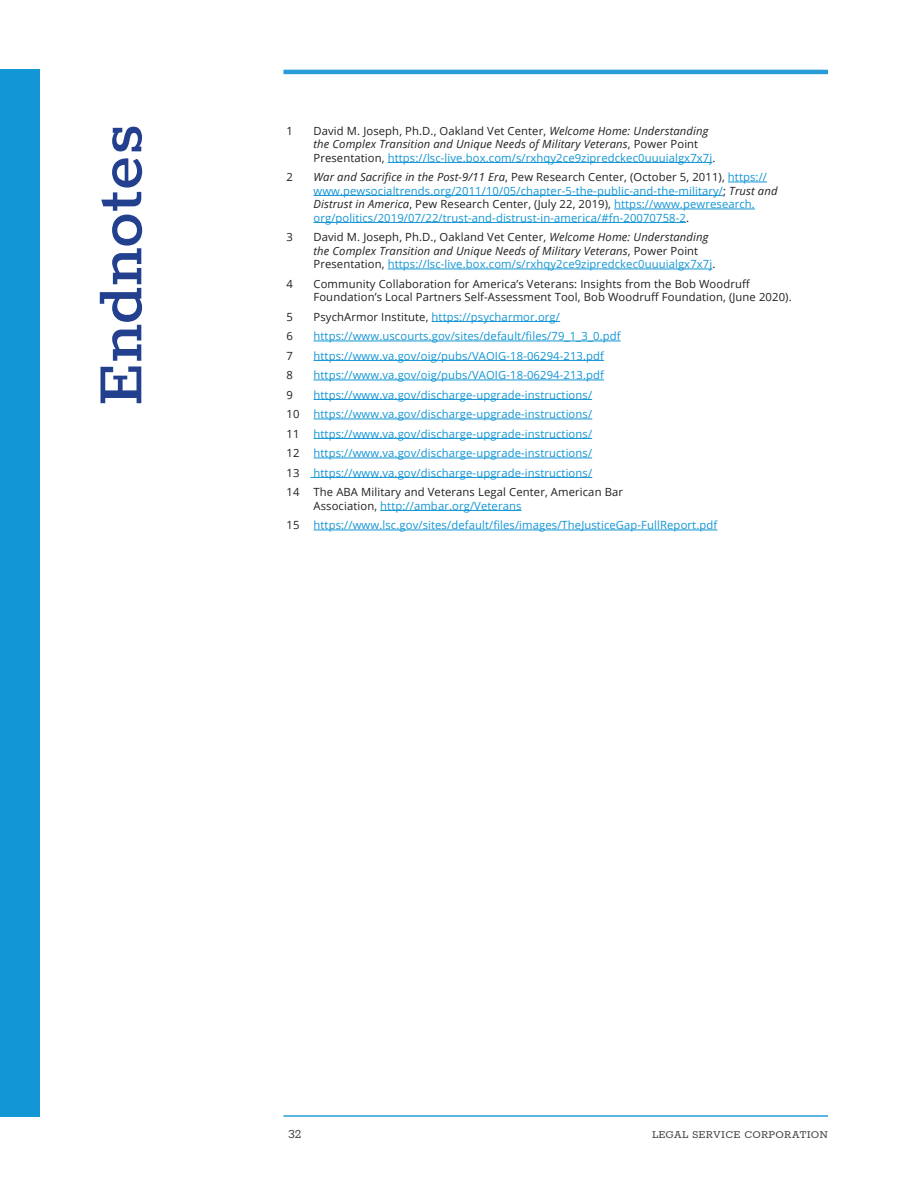
<style>
.page{position:relative;width:918px;height:1188px;background:#fff}
.page>*{position:absolute;margin:0;border:0;box-sizing:border-box;transform-origin:0 0}
.side_h1{font:500 72px "Rokkitt";letter-spacing:.01em;color:#23408e}
.t1{font:14.25px "Rokkitt";color:#3e3e3f}
.t2{font:12px "Rokkitt";letter-spacing:.01em;color:#3e3e3f}
.Footnote_text{font:11.25px/13.5px "Open Sans";letter-spacing:.01em;color:#1396d5}
.Footnote_text-2{font:italic 11.25px/13.5px "Open Sans";letter-spacing:.01em;color:#231f20}
.Footnote_text-3{font:11.25px/13.5px "Open Sans";letter-spacing:.01em;color:#231f20}
.s1{font-style:normal}
.s2{font-style:normal;color:#1396d5}
.s3{font-style:italic;color:#231f20}
.s4{color:#231f20}
.s5{color:#1396d5}
</style>
<div class="page">
<hr style="left:284px;top:1115px;width:544px;height:2px;background:#289cd7">
<hr style="left:284px;top:70px;width:544px;height:4px;background:#289cd7">
<div style="left:0;top:70px;width:40px;height:1047px;background:#1396d5"></div>
<hr style="left:388px;top:162px;width:324px;height:1px;background:#1396d5">
<hr style="left:728px;top:182px;width:39px;height:1px;background:#1396d5">
<hr style="left:314px;top:195px;width:409px;height:1px;background:#1396d5">
<hr style="left:614px;top:209px;width:141px;height:1px;background:#1396d5">
<hr style="left:314px;top:222px;width:372px;height:1px;background:#1396d5">
<hr style="left:388px;top:269px;width:324px;height:1px;background:#1396d5">
<hr style="left:432px;top:321px;width:128px;height:1px;background:#1396d5">
<hr style="left:314px;top:341px;width:307px;height:1px;background:#1396d5">
<hr style="left:314px;top:360px;width:290px;height:1px;background:#1396d5">
<hr style="left:314px;top:380px;width:290px;height:1px;background:#1396d5">
<hr style="left:314px;top:399px;width:278px;height:1px;background:#1396d5">
<hr style="left:314px;top:419px;width:278px;height:1px;background:#1396d5">
<hr style="left:314px;top:438px;width:278px;height:1px;background:#1396d5">
<hr style="left:314px;top:458px;width:278px;height:1px;background:#1396d5">
<hr style="left:310px;top:477px;width:282px;height:1px;background:#1396d5">
<hr style="left:380px;top:510px;width:142px;height:1px;background:#1396d5">
<hr style="left:314px;top:530px;width:403px;height:1px;background:#1396d5">
<p class="side_h1" style="left:70px;top:406px;width:284px;rotate:-90deg">Endnotes</p>
<p class="Footnote_text-3" style="left:286px;top:123px;width:8px">1</p>
<p class="Footnote_text-2" style="left:314px;top:123px;width:403px"><span class="s1">David M. Joseph, Ph.D., Oakland Vet Center,</span> Welcome Home: Understanding the Complex Transition and Unique Needs of Military Veterans<span class="s1">, Power Point<br>Presentation,</span> <span class="s2">https://lsc-live.box.com/s/rxhqy2ce9zipredckec0uuuialgx7x7j</span><span class="s1">.</span></p>
<p class="Footnote_text-3" style="left:286px;top:170px;width:8px">2</p>
<p class="Footnote_text" style="left:314px;top:170px;width:465px"><span class="s3">War and Sacrifice in the Post-9/11 Era</span><span class="s4">, Pew Research Center, (October 5, 2011),</span> https:// www.pewsocialtrends.org/2011/10/05/chapter-5-the-public-and-the-military/<span class="s4">;</span> <span class="s3">Trust and Distrust in America</span><span class="s4">, Pew Research Center, (July 22, 2019),</span> https://www.pewresearch. org/politics/2019/07/22/trust-and-distrust-in-america/#fn-20070758-2<span class="s4">.</span></p>
<p class="Footnote_text-3" style="left:286px;top:230px;width:8px">3</p>
<p class="Footnote_text-2" style="left:314px;top:230px;width:403px"><span class="s1">David M. Joseph, Ph.D., Oakland Vet Center,</span> Welcome Home: Understanding the Complex Transition and Unique Needs of Military Veterans<span class="s1">, Power Point<br>Presentation,</span> <span class="s2">https://lsc-live.box.com/s/rxhqy2ce9zipredckec0uuuialgx7x7j</span><span class="s1">.</span></p>
<p class="Footnote_text-3" style="left:286px;top:276px;width:8px">4</p>
<p class="Footnote_text-3" style="left:314px;top:276px;width:480px">Community Collaboration for America’s Veterans: Insights from the Bob Woodruff<br>Foundation’s Local Partners Self-Assessment Tool, Bob Woodruff Foundation, (June 2020).</p>
<p class="Footnote_text-3" style="left:286px;top:309px;width:8px">5</p>
<p class="Footnote_text" style="left:314px;top:309px;width:248px"><span class="s4">PsychArmor Institute,</span> https://psycharmor.org/</p>
<p class="Footnote_text-3" style="left:286px;top:329px;width:8px">6</p>
<p class="Footnote_text" style="left:314px;top:329px;width:309px">https://www.uscourts.gov/sites/default/files/79_1_3_0.pdf</p>
<p class="Footnote_text-3" style="left:286px;top:348px;width:8px">7</p>
<p class="Footnote_text" style="left:314px;top:348px;width:292px">https://www.va.gov/oig/pubs/VAOIG-18-06294-213.pdf</p>
<p class="Footnote_text-3" style="left:286px;top:368px;width:8px">8</p>
<p class="Footnote_text" style="left:314px;top:368px;width:292px">https://www.va.gov/oig/pubs/VAOIG-18-06294-213.pdf</p>
<p class="Footnote_text-3" style="left:286px;top:387px;width:8px">9</p>
<p class="Footnote_text" style="left:314px;top:387px;width:280px">https://www.va.gov/discharge-upgrade-instructions/</p>
<p class="Footnote_text" style="left:286px;top:407px;width:307px"><span class="s4">10</span> https://www.va.gov/discharge-upgrade-instructions/</p>
<p class="Footnote_text" style="left:286px;top:426px;width:307px"><span class="s4">11</span> https://www.va.gov/discharge-upgrade-instructions/</p>
<p class="Footnote_text" style="left:286px;top:446px;width:307px"><span class="s4">12</span> https://www.va.gov/discharge-upgrade-instructions/</p>
<p class="Footnote_text" style="left:286px;top:465px;width:307px"><span class="s4">13</span> https://www.va.gov/discharge-upgrade-instructions/</p>
<p class="Footnote_text-3" style="left:313px;top:485px;width:311px;text-indent:-27px">14 The ABA Military and Veterans Legal Center, American Bar<br>Association, <span class="s5">http://ambar.org/Veterans</span></p>
<p class="Footnote_text" style="left:286px;top:518px;width:432px"><span class="s4">15</span> https://www.lsc.gov/sites/default/files/images/TheJusticeGap-FullReport.pdf</p>
<p class="t1" style="left:288px;top:1125px;width:15px">32</p>
<p class="t2" style="left:652px;top:1127px;width:177px">LEGAL SERVICE CORPORATION</p>
</div>
